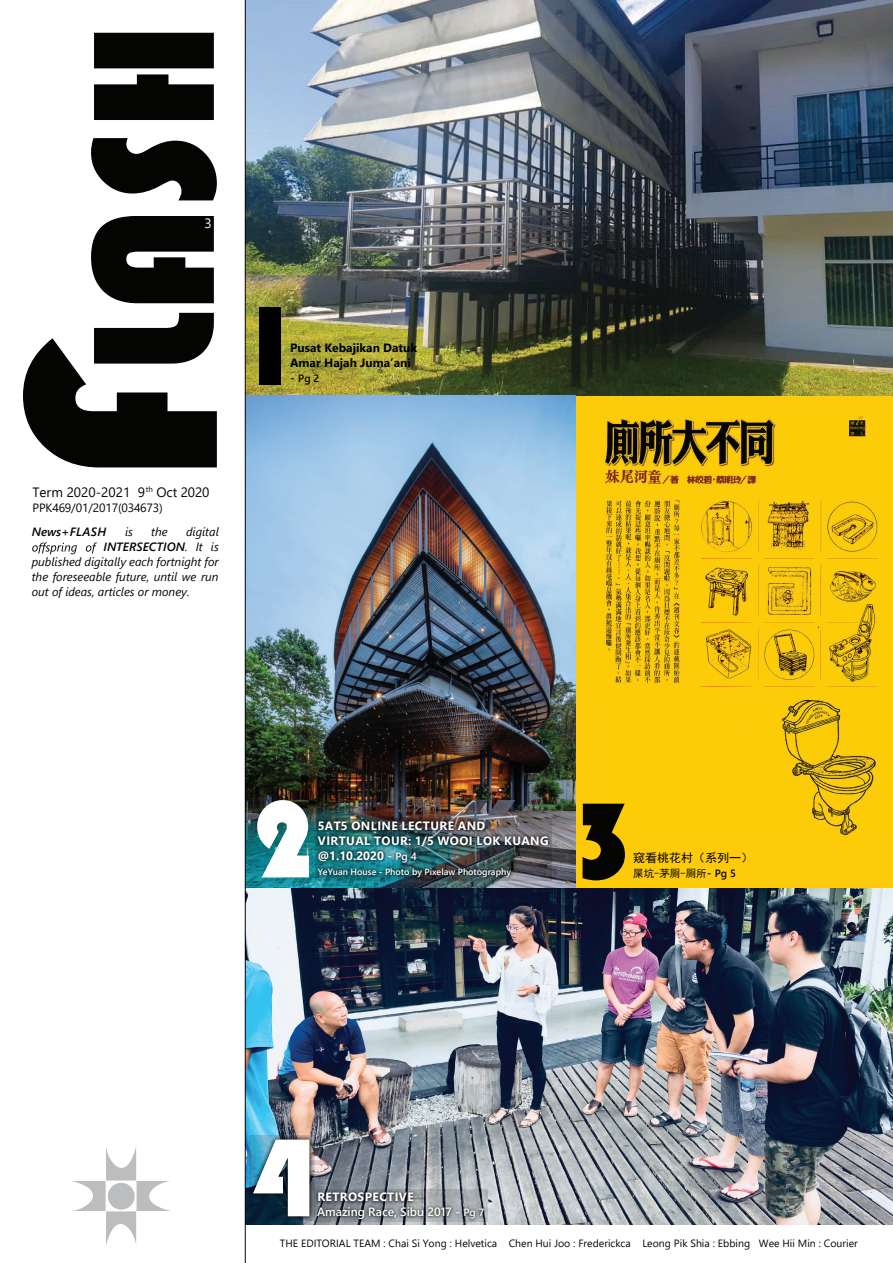
<style>
.page{position:relative;width:893px;height:1263px;background:#fff}
.page>*{position:absolute;margin:0;border:0;box-sizing:border-box;transform-origin:0 0}
.t1{font:13.5px "Segoe UI";color:#040503}
.t2{font:13.5px "Segoe UI";color:#fff}
.t3{font:italic 12px "Segoe UI";color:#040503}
.t4{font:700 12px/15px "Segoe UI";letter-spacing:.035em;color:#fff}
.t5{font:600 12px/15px "Segoe UI";color:#fff}
.t6{font:700 12px/15px "Segoe UI";color:#000}
.t7{font:12px "Segoe UI";letter-spacing:-.015em;color:#040503}
.t8{font:italic 600 12px "Segoe UI";color:#040503}
.t9{font:italic 600 12px "Segoe UI";letter-spacing:.035em;color:#040503}
.t10{font:12px "Sim Hei";color:#000}
.t11{font:10.5px "Segoe UI";color:#040503}
.t12{font:10.5px "Sim Hei";color:#000}
.t13{font:600 10.5px "Segoe UI";color:#000}
.t14{font:600 9px "Segoe UI";color:#fff}
.s1{font-weight:400}
.s2{font-size:12px}
.s3{font-weight:600}
.s4{font-weight:600;font-size:10.5px}
.s5{font-family:"Segoe UI";font-weight:600;font-size:12px}
.s6{font-family:"Segoe UI";font-weight:600}
.s7{font-weight:700}
.s8{font-size:10.5px}
</style>
<div class="page">
<img style="left:246px;top:0;width:647px;height:396px">
<img style="left:246px;top:887px;width:647px;height:338px">
<div style="left:576px;top:396px;width:317px;height:491px;background:#fdcb0b"></div>
<img style="left:585px;top:416px;width:293px;height:420px">
<img style="left:246px;top:396px;width:330px;height:491px">
<svg style="left:72px;top:1147px;width:98px;height:98px"></svg>
<div style="left:108px;top:1183px;width:27px;height:26px;background:#bcbdbf;border-radius:50%"></div>
<svg style="left:23px;top:33px;width:194px;height:434px"></svg>
<svg style="left:32px;top:542px;width:65px;height:12px"></svg>
<hr style="left:245px;top:0;width:1px;height:1263px;background:#040503">
<div style="left:259px;top:308px;width:22px;height:77px;background:#000"></div>
<svg style="left:257px;top:800px;width:52px;height:77px"></svg>
<svg style="left:583px;top:804px;width:42px;height:76px"></svg>
<svg style="left:249px;top:1135px;width:65px;height:86px"></svg>
<svg style="left:253px;top:1139px;width:56px;height:77px"></svg>
<svg style="left:314px;top:1190px;width:174px;height:32px;background:#71767b"></svg>
<img style="left:315px;top:818px;width:236px;height:62px">
<p class="t2" style="left:205px;top:211px;width:9px">3</p>
<p class="t1" style="left:33px;top:479px;width:178px">Term 2020-2021 9<sup>th</sup> Oct 2020</p>
<p class="t7" style="left:33px;top:496px;width:132px">PPK469/01/2017(034673)</p>
<p class="t9" style="left:32px;top:521px;width:76px">News+FLASH</p>
<p class="t3" style="left:125px;top:521px;width:9px">is</p>
<p class="t3" style="left:151px;top:521px;width:18px">the</p>
<p class="t3" style="left:186px;top:521px;width:34px">digital</p>
<p class="t8" style="left:103px;top:536px;width:117px">INTERSECTION<span class="s1">. It is</span></p>
<p class="t3" style="left:32px;top:551px;width:189px">published digitally each fortnight for</p>
<p class="t3" style="left:32px;top:566px;width:188px">the foreseeable future, until we run</p>
<p class="t3" style="left:32px;top:581px;width:159px">out of ideas, articles or money.</p>
<p class="t6" style="left:290px;top:339px;width:129px">Pusat Kebajikan Datuk<br>Amar Hajah Juma’ani</p>
<p class="t13" style="left:290px;top:368px;width:31px"><span class="s2">-</span> Pg 2</p>
<p class="t4" style="left:318px;top:817px;width:232px">5AT5 ONLINE LECTURE AND<br>VIRTUAL TOUR: 1/5 WOOI LOK KUANG @1.10.2020 <span class="s3">-</span> <span class="s4">Pg 4</span></p>
<p class="t14" style="left:318px;top:863px;width:195px">YeYuan House - Photo by Pixelaw Photography</p>
<p class="t10" style="left:633px;top:852px;width:121px">窥看桃花村（系列一）</p>
<p class="t12" style="left:633px;top:868px;width:104px">屎坑-茅厕-厕所<span class="s5">-</span> <span class="s6">Pg 5</span></p>
<p class="t5" style="left:317px;top:1188px;width:169px"><span class="s7">RETROSPECTIVE<br></span>Amazing Race, Sibu 2017 - <span class="s8">Pg 7</span></p>
<p class="t11" style="left:280px;top:1233px;width:579px">THE EDITORIAL TEAM : Chai Si Yong : Helvetica Chen Hui Joo : Frederickca Leong Pik Shia : Ebbing Wee Hii Min : Courier</p>
</div>
